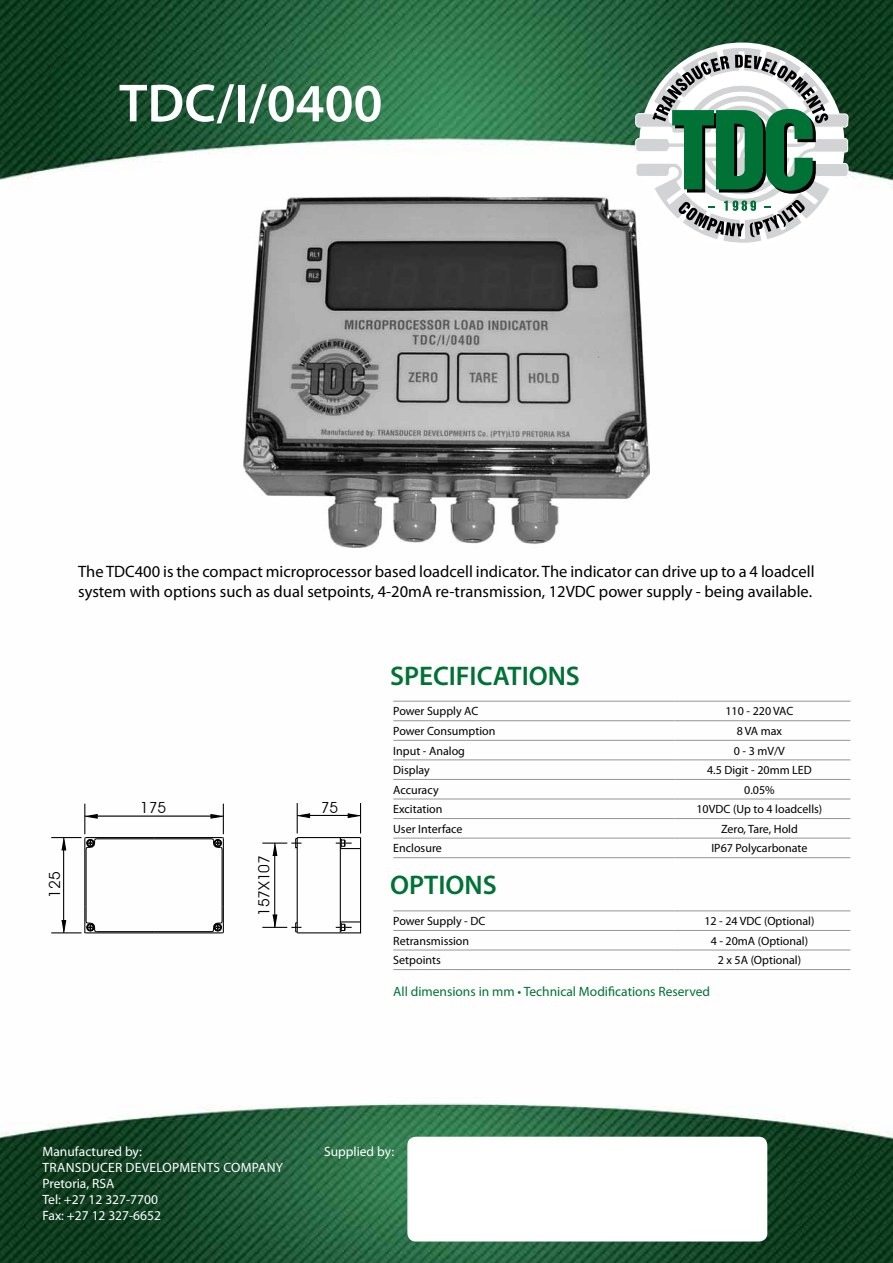
<style>
.page{position:relative;width:893px;height:1263px;background:#fff}
.page>*{position:absolute;margin:0;border:0;box-sizing:border-box;transform-origin:0 0}
.t1{font:600 54px "Myriad Pro";color:#fff}
.t2{font:600 27px "Myriad Pro";color:#007236}
.t3{font:16.5px/19.8px "Myriad Pro";color:#000}
.t4{font:15.3px "Avant Garde IT Cby BT";color:#000}
.t5{font:13.5px/16.2px "Myriad Pro";color:#fff}
.t6{font:13.5px "Myriad Pro";color:#007236}
.t7{font:12px "Myriad Pro";color:#000}
</style>
<div class="page">
<img style="left:0;top:0;width:893px;height:1263px">
<div style="left:407px;top:1137px;width:360px;height:104px;background:#fff;border-radius:9px"></div>
<hr style="left:393px;top:701px;width:281px;height:1px;background:#939598">
<hr style="left:674px;top:701px;width:176px;height:1px;background:#939598">
<hr style="left:393px;top:720px;width:281px;height:1px;background:#939598">
<hr style="left:674px;top:720px;width:176px;height:1px;background:#939598">
<hr style="left:393px;top:740px;width:281px;height:1px;background:#939598">
<hr style="left:674px;top:740px;width:176px;height:1px;background:#939598">
<hr style="left:393px;top:759px;width:281px;height:1px;background:#939598">
<hr style="left:674px;top:759px;width:176px;height:1px;background:#939598">
<hr style="left:393px;top:779px;width:281px;height:1px;background:#939598">
<hr style="left:674px;top:779px;width:176px;height:1px;background:#939598">
<hr style="left:393px;top:799px;width:281px;height:1px;background:#939598">
<hr style="left:674px;top:799px;width:176px;height:1px;background:#939598">
<hr style="left:393px;top:818px;width:281px;height:1px;background:#939598">
<hr style="left:674px;top:818px;width:176px;height:1px;background:#939598">
<hr style="left:393px;top:838px;width:281px;height:1px;background:#939598">
<hr style="left:674px;top:838px;width:176px;height:1px;background:#939598">
<hr style="left:393px;top:857px;width:281px;height:1px;background:#939598">
<hr style="left:674px;top:857px;width:176px;height:1px;background:#939598">
<img style="left:243px;top:197px;width:407px;height:350px">
<svg style="left:634px;top:43px;width:216px;height:200px"></svg>
<hr style="left:51px;top:932px;width:30px;height:1px;background:#000">
<hr style="left:51px;top:837px;width:30px;height:1px;background:#000">
<svg style="left:61px;top:836px;width:6px;height:15px"></svg>
<hr style="left:63px;top:850px;width:1px;height:81px;background:#000">
<svg style="left:61px;top:919px;width:6px;height:15px"></svg>
<hr style="left:310px;top:815px;width:38px;height:1px;background:#000">
<hr style="left:297px;top:932px;width:64px;height:1px;background:#000">
<hr style="left:297px;top:837px;width:64px;height:1px;background:#000">
<hr style="left:223px;top:838px;width:1px;height:69px;background:#000">
<hr style="left:84px;top:838px;width:1px;height:69px;background:#000">
<hr style="left:297px;top:837px;width:1px;height:95px;background:#000">
<hr style="left:154px;top:932px;width:69px;height:1px;background:#000">
<hr style="left:154px;top:931px;width:58px;height:1px;background:#000">
<hr style="left:96px;top:931px;width:58px;height:1px;background:#000">
<hr style="left:86px;top:932px;width:68px;height:1px;background:#000">
<svg style="left:83px;top:907px;width:15px;height:27px"></svg>
<hr style="left:86px;top:849px;width:1px;height:58px;background:#000">
<hr style="left:274px;top:855px;width:1px;height:72px;background:#000">
<svg style="left:211px;top:907px;width:14px;height:27px"></svg>
<svg style="left:262px;top:914px;width:39px;height:18px"></svg>
<hr style="left:262px;top:842px;width:25px;height:2px;background:#000">
<hr style="left:222px;top:849px;width:1px;height:58px;background:#000">
<svg style="left:272px;top:842px;width:6px;height:14px"></svg>
<hr style="left:154px;top:838px;width:58px;height:1px;background:#000">
<hr style="left:154px;top:837px;width:69px;height:1px;background:#000">
<hr style="left:97px;top:815px;width:114px;height:1px;background:#000">
<hr style="left:96px;top:838px;width:58px;height:1px;background:#000">
<hr style="left:86px;top:837px;width:68px;height:1px;background:#000">
<svg style="left:85px;top:813px;width:13px;height:6px"></svg>
<hr style="left:84px;top:804px;width:1px;height:30px;background:#000">
<svg style="left:83px;top:836px;width:15px;height:14px"></svg>
<svg style="left:211px;top:836px;width:14px;height:14px"></svg>
<svg style="left:210px;top:813px;width:15px;height:6px"></svg>
<hr style="left:223px;top:804px;width:1px;height:30px;background:#000">
<svg style="left:296px;top:812px;width:15px;height:7px"></svg>
<svg style="left:291px;top:838px;width:10px;height:11px"></svg>
<hr style="left:297px;top:803px;width:1px;height:30px;background:#000">
<hr style="left:340px;top:837px;width:1px;height:95px;background:#000">
<hr style="left:360px;top:837px;width:1px;height:96px;background:#000">
<svg style="left:336px;top:921px;width:24px;height:10px"></svg>
<svg style="left:336px;top:838px;width:24px;height:11px"></svg>
<svg style="left:347px;top:812px;width:15px;height:7px"></svg>
<hr style="left:360px;top:803px;width:1px;height:30px;background:#000">
<hr style="left:393px;top:910px;width:281px;height:1px;background:#939598">
<hr style="left:674px;top:910px;width:176px;height:1px;background:#939598">
<hr style="left:393px;top:930px;width:281px;height:1px;background:#939598">
<hr style="left:674px;top:930px;width:176px;height:1px;background:#939598">
<hr style="left:393px;top:950px;width:281px;height:1px;background:#939598">
<hr style="left:674px;top:950px;width:176px;height:1px;background:#939598">
<hr style="left:393px;top:969px;width:281px;height:1px;background:#939598">
<hr style="left:674px;top:969px;width:176px;height:1px;background:#939598">
<h1 class="t1" style="left:119px;top:69px;width:265px">TDC/I/0400</h1>
<h3 class="t3" style="left:78px;top:561px;width:738px">The TDC400 is the compact microprocessor based loadcell indicator. The indicator can drive up to a 4 loadcell system with options such as dual setpoints, 4-20mA re-transmission, 12VDC power supply - being available.</h3>
<h2 class="t2" style="left:390px;top:658px;width:191px">SPECIFICATIONS</h2>
<p class="t7" style="left:393px;top:704px;width:87px">Power Supply AC</p>
<p class="t7" style="left:725px;top:704px;width:69px">110 - 220 VAC</p>
<p class="t7" style="left:393px;top:724px;width:104px">Power Consumption</p>
<p class="t7" style="left:737px;top:724px;width:47px">8 VA max</p>
<p class="t7" style="left:393px;top:743px;width:73px">Input - Analog</p>
<p class="t7" style="left:734px;top:743px;width:53px">0 - 3 mV/V</p>
<p class="t7" style="left:393px;top:763px;width:38px">Display</p>
<p class="t7" style="left:707px;top:763px;width:106px">4.5 Digit - 20mm LED</p>
<p class="t7" style="left:393px;top:782px;width:47px">Accuracy</p>
<p class="t7" style="left:744px;top:782px;width:32px">0.05%</p>
<p class="t7" style="left:393px;top:802px;width:51px">Excitation</p>
<p class="t7" style="left:696px;top:802px;width:127px">10VDC (Up to 4 loadcells)</p>
<p class="t7" style="left:393px;top:821px;width:71px">User Interface</p>
<p class="t7" style="left:721px;top:821px;width:78px">Zero, Tare, Hold</p>
<p class="t7" style="left:393px;top:841px;width:50px">Enclosure</p>
<p class="t7" style="left:711px;top:841px;width:97px">IP67 Polycarbonate</p>
<p class="t4" style="left:140px;top:798px;width:28px">175</p>
<p class="t4" style="left:321px;top:798px;width:19px">75</p>
<p class="t4" style="left:255px;top:916px;width:62px;rotate:-90deg">157X107</p>
<p class="t4" style="left:45px;top:898px;width:28px;rotate:-90deg">125</p>
<h2 class="t2" style="left:390px;top:868px;width:108px">OPTIONS</h2>
<p class="t7" style="left:393px;top:914px;width:94px">Power Supply - DC</p>
<p class="t7" style="left:704px;top:914px;width:112px">12 - 24 VDC (Optional)</p>
<p class="t7" style="left:393px;top:933px;width:77px">Retransmission</p>
<p class="t7" style="left:711px;top:933px;width:99px">4 - 20mA (Optional)</p>
<p class="t7" style="left:393px;top:953px;width:49px">Setpoints</p>
<p class="t7" style="left:718px;top:953px;width:85px">2 x 5A (Optional)</p>
<p class="t6" style="left:393px;top:983px;width:318px">All dimensions in mm • Technical Modifications Reserved</p>
<p class="t5" style="left:43px;top:1143px;width:242px">Manufactured by:<br>Transducer Developments Company<br>Pretoria, RSA<br>Tel: +27 12 327-7700<br>Fax: +27 12 327-6652</p>
<p class="t5" style="left:324px;top:1143px;width:72px">Supplied by:</p>
</div>
